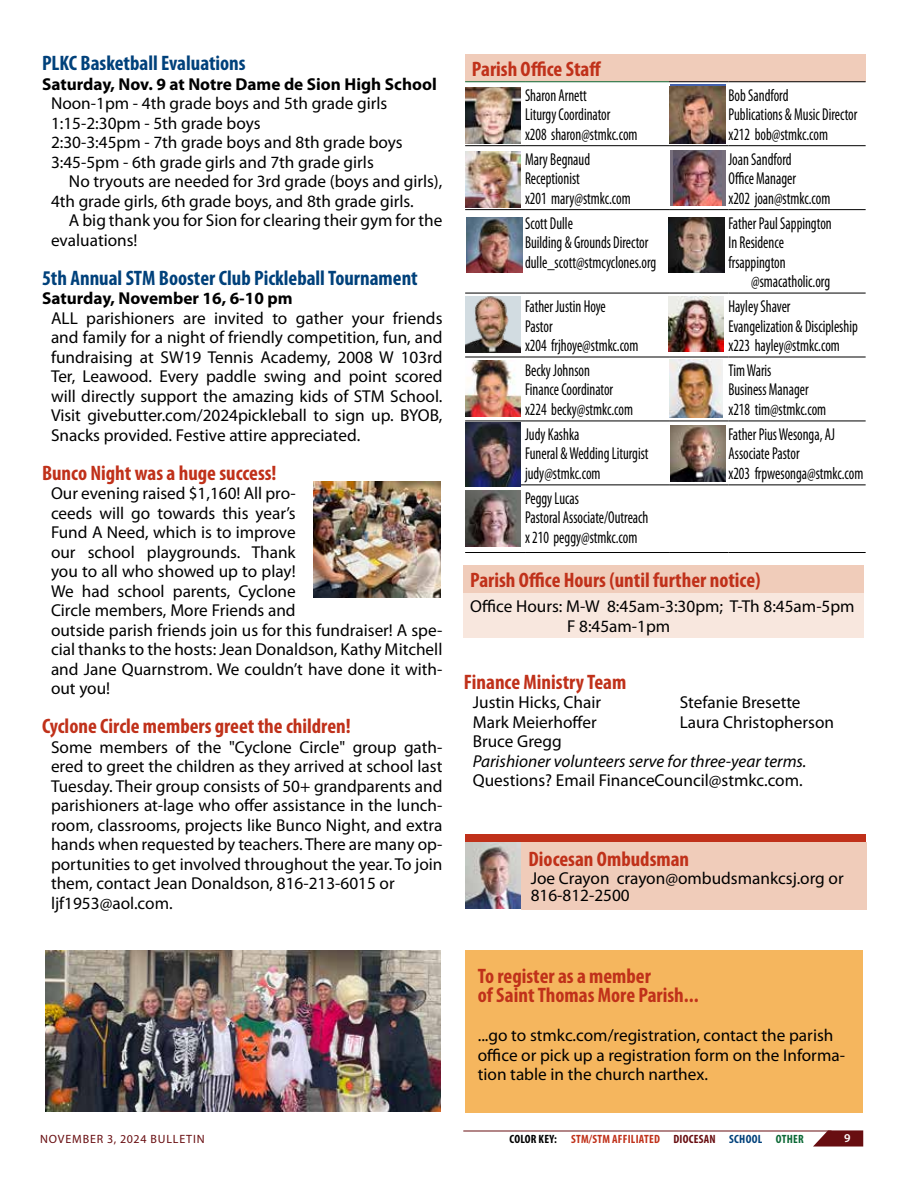
<style>
.page{position:relative;width:918px;height:1188px;background:#fff}
.page>*{position:absolute;margin:0;border:0;box-sizing:border-box;transform-origin:0 0}
.t1{font:700 condensed 21px/19.5px "Myriad Pro";color:#c0311a}
.t2{font:700 condensed 21px "Myriad Pro";color:#00417b}
.t3{font:17.25px/19.5px "Myriad Pro";color:#000}
.t4{font:condensed 17.25px/19.5px "Myriad Pro";color:#000;scale:.84 1}
.t5{font:700 17.25px "Myriad Pro";color:#000}
.t6{font:italic 17.25px "Myriad Pro";color:#000}
.t7{font:700 condensed 12px "Myriad Pro";letter-spacing:.02em;color:#c0311a}
.t8{font:12px "Myriad Pro";letter-spacing:.07em;color:#680e11}
.t9{font:600 12px "Myriad Pro";color:#fff}
.s1{color:#000}
.s2{color:#680e11}
.s3{color:#00417b}
.s4{color:#0c6936}
</style>
<div class="page">
<svg style="left:813px;top:1130px;width:50px;height:17px"></svg>
<hr style="left:463px;top:1131px;width:369px;height:1px;background:#680e11">
<div style="left:465px;top:834px;width:401px;height:30px;background:#c0311a"></div>
<img style="left:466px;top:842px;width:56px;height:66px">
<div style="left:522px;top:842px;width:345px;height:67px;background:#f0ccba"></div>
<div style="left:463px;top:566px;width:401px;height:27px;background:#f0ccba"></div>
<div style="left:463px;top:593px;width:401px;height:45px;background:#f8e7de"></div>
<div style="left:465px;top:54px;width:401px;height:28px;background:#f0ccba"></div>
<hr style="left:465px;top:81px;width:60px;height:1px;background:#0c6936">
<hr style="left:525px;top:81px;width:144px;height:1px;background:#0c6936">
<hr style="left:669px;top:81px;width:59px;height:1px;background:#000">
<hr style="left:728px;top:81px;width:138px;height:1px;background:#000">
<hr style="left:465px;top:145px;width:60px;height:1px;background:#000">
<hr style="left:525px;top:145px;width:144px;height:1px;background:#000">
<hr style="left:669px;top:145px;width:59px;height:1px;background:#000">
<hr style="left:728px;top:145px;width:138px;height:1px;background:#000">
<hr style="left:465px;top:209px;width:60px;height:1px;background:#000">
<hr style="left:525px;top:209px;width:144px;height:1px;background:#000">
<hr style="left:669px;top:209px;width:59px;height:1px;background:#000">
<hr style="left:728px;top:209px;width:138px;height:1px;background:#000">
<hr style="left:465px;top:293px;width:60px;height:1px;background:#000">
<hr style="left:525px;top:293px;width:144px;height:1px;background:#000">
<hr style="left:669px;top:293px;width:59px;height:1px;background:#000">
<hr style="left:728px;top:293px;width:138px;height:1px;background:#000">
<hr style="left:465px;top:357px;width:60px;height:1px;background:#000">
<hr style="left:525px;top:357px;width:144px;height:1px;background:#000">
<hr style="left:669px;top:357px;width:59px;height:1px;background:#000">
<hr style="left:728px;top:357px;width:138px;height:1px;background:#000">
<hr style="left:465px;top:421px;width:60px;height:1px;background:#000">
<hr style="left:525px;top:421px;width:144px;height:1px;background:#000">
<hr style="left:669px;top:421px;width:59px;height:1px;background:#000">
<hr style="left:728px;top:421px;width:138px;height:1px;background:#000">
<hr style="left:465px;top:484px;width:60px;height:1px;background:#000">
<hr style="left:525px;top:484px;width:144px;height:1px;background:#000">
<hr style="left:669px;top:484px;width:59px;height:1px;background:#000">
<hr style="left:728px;top:484px;width:138px;height:1px;background:#000">
<hr style="left:465px;top:552px;width:60px;height:1px;background:#000">
<hr style="left:525px;top:552px;width:144px;height:1px;background:#000">
<hr style="left:669px;top:552px;width:59px;height:1px;background:#000">
<hr style="left:728px;top:552px;width:138px;height:1px;background:#000">
<img style="left:465px;top:88px;width:56px;height:55px">
<img style="left:465px;top:152px;width:56px;height:55px">
<img style="left:465px;top:491px;width:56px;height:56px">
<img style="left:465px;top:296px;width:56px;height:56px">
<img style="left:465px;top:361px;width:56px;height:56px">
<img style="left:466px;top:423px;width:54px;height:63px">
<img style="left:670px;top:86px;width:56px;height:57px">
<div style="left:670px;top:150px;width:56px;height:56px;background:#776f7c"></div>
<img style="left:673px;top:150px;width:48px;height:56px">
<img style="left:668px;top:217px;width:56px;height:56px">
<img style="left:467px;top:217px;width:55px;height:56px">
<img style="left:668px;top:297px;width:56px;height:55px">
<div style="left:465px;top:950px;width:397px;height:163px;background:#f5b65e"></div>
<img style="left:670px;top:426px;width:56px;height:55px">
<img style="left:670px;top:360px;width:53px;height:58px">
<img style="left:45px;top:950px;width:395px;height:162px">
<img style="left:314px;top:482px;width:126px;height:116px">
<p class="t2" style="left:42px;top:50px;width:205px">PLKC Basketball Evaluations</p>
<p class="t5" style="left:42px;top:73px;width:396px">Saturday, Nov. 9 at Notre Dame de Sion High School</p>
<p class="t3" style="left:51px;top:94px;width:353px">Noon-1pm - 4th grade boys and 5th grade girls 1:15-2:30pm - 5th grade boys<br>2:30-3:45pm - 7th grade boys and 8th grade boys 3:45-5pm - 6th grade girls and 7th grade girls</p>
<p class="t3" style="left:51px;top:172px;width:393px;text-indent:18px">No tryouts are needed for 3rd grade (boys and girls),<br>4th grade girls, 6th grade boys, and 8th grade girls.</p>
<p class="t3" style="left:51px;top:211px;width:393px;text-indent:18px">A big thank you for Sion for clearing their gym for the evaluations!</p>
<p class="t2" style="left:42px;top:265px;width:377px">5th Annual STM Booster Club Pickleball Tournament</p>
<p class="t5" style="left:42px;top:287px;width:252px">Saturday, November 16, 6-10 pm</p>
<p class="t3" style="left:51px;top:308px;width:393px;text-align:justify">ALL parishioners are invited to gather your friends and family for a night of friendly competition, fun, and fundraising at SW19 Tennis Academy, 2008 W 103rd Ter, Leawood. Every paddle swing and point scored will directly support the amazing kids of STM School.<br>Visit givebutter.com/2024pickleball to sign up. BYOB, Snacks provided. Festive attire appreciated.</p>
<p class="t1" style="left:42px;top:463px;width:236px">Bunco Night was a huge success!</p>
<p class="t3" style="left:51px;top:484px;width:393px">Our evening raised $1,160! All pro-<br>ceeds will go towards this year’s<br>Fund A Need, which is to improve<br>our school playgrounds. Thank<br>you to all who showed up to play!<br>We had school parents, Cyclone<br>Circle members, More Friends and<br>outside parish friends join us for this fundraiser! A spe&shy;cial thanks to the hosts: Jean Donaldson, Kathy Mitchell and Jane Quarnstrom. We couldn’t have done it with&shy;out you!</p>
<p class="t1" style="left:42px;top:716px;width:310px">Cyclone Circle members greet the children!</p>
<p class="t3" style="left:51px;top:737px;width:393px">Some members of the "Cyclone Circle" group gath&shy;ered to greet the children as they arrived at school last Tuesday. Their group consists of 50+ grandparents and parishioners at-lage who offer assistance in the lunch&shy;room, classrooms, projects like Bunco Night, and extra hands when requested by teachers. There are many op&shy;portunities to get involved throughout the year. To join them, contact Jean Donaldson, 816-213-6015 or ljf1953@aol.com.</p>
<p class="t1" style="left:472px;top:59px;width:131px">Parish Office Staff</p>
<p class="t4" style="left:525px;top:85px;width:136px">Sharon Arnett<br>Liturgy Coordinator<br>x208 sharon@stmkc.com</p>
<p class="t4" style="left:728px;top:85px;width:155px">Bob Sandford<br>Publications &amp; Music Director x212 bob@stmkc.com</p>
<p class="t4" style="left:525px;top:149px;width:127px">Mary Begnaud<br>Receptionist<br>x201 mary@stmkc.com</p>
<p class="t4" style="left:728px;top:149px;width:123px">Joan Sandford<br>Office Manager<br>x202 joan@stmkc.com</p>
<p class="t4" style="left:525px;top:213px;width:158px">Scott Dulle<br>Building &amp; Grounds Director dulle_scott@stmcyclones.org</p>
<p class="t4" style="left:728px;top:213px;width:124px">Father Paul Sappington<br>In Residence frsappington</p>
<p class="t4" style="left:751px;top:271px;width:95px">@smacatholic.org</p>
<p class="t4" style="left:525px;top:296px;width:137px">Father Justin Hoye<br>Pastor<br>x204 frjhoye@stmkc.com</p>
<p class="t4" style="left:728px;top:296px;width:155px">Hayley Shaver<br>Evangelization &amp; Discipleship x223 hayley@stmkc.com</p>
<p class="t4" style="left:525px;top:360px;width:130px">Becky Johnson<br>Finance Coordinator x224 becky@stmkc.com</p>
<p class="t4" style="left:728px;top:360px;width:118px">Tim Waris<br>Business Manager x218 tim@stmkc.com</p>
<p class="t4" style="left:525px;top:424px;width:149px">Judy Kashka<br>Funeral &amp; Wedding Liturgist judy@stmkc.com</p>
<p class="t4" style="left:728px;top:424px;width:162px">Father Pius Wesonga, AJ<br>Associate Pastor<br>x203 frpwesonga@stmkc.com</p>
<p class="t4" style="left:525px;top:488px;width:148px">Peggy Lucas<br>Pastoral Associate/Outreach x 210 peggy@stmkc.com</p>
<p class="t1" style="left:470px;top:570px;width:292px">Parish Office Hours (until further notice)</p>
<p class="t3" style="left:567px;top:596px;width:289px;text-indent:-97px">Office Hours: M-W 8:45am-3:30pm; T-Th 8:45am-5pm<br>F 8:45am-1pm</p>
<p class="t1" style="left:464px;top:672px;width:164px">Finance Ministry Team</p>
<p class="t3" style="left:473px;top:693px;width:130px">Justin Hicks, Chair</p>
<p class="t3" style="left:680px;top:693px;width:122px">Stefanie Bresette</p>
<p class="t3" style="left:473px;top:712px;width:125px">Mark Meierhoffer</p>
<p class="t3" style="left:680px;top:712px;width:156px">Laura Christopherson</p>
<p class="t3" style="left:473px;top:732px;width:90px">Bruce Gregg</p>
<p class="t6" style="left:473px;top:750px;width:335px">Parishioner volunteers serve for three-year terms.</p>
<p class="t3" style="left:473px;top:771px;width:331px">Questions? Email FinanceCouncil@stmkc.com.</p>
<p class="t1" style="left:529px;top:849px;width:162px">Diocesan Ombudsman</p>
<p class="t3" style="left:531px;top:869px;width:314px;line-height:17.2px">Joe Crayon crayon@ombudsmankcsj.org or<br>816-812-2500</p>
<p class="t1" style="left:478px;top:966px;width:222px">To register as a member<br>of Saint Thomas More Parish...</p>
<p class="t3" style="left:478px;top:1026px;width:369px">...go to stmkc.com/registration, contact the parish office or pick up a registration form on the Informa&shy;tion table in the church narthex.</p>
<p class="t8" style="left:40px;top:1132px;width:166px">NOVEMBER 3, 2024 BULLETIN</p>
<p class="t7" style="left:510px;top:1131px;width:296px"><span class="s1">COLOR KEY:</span> STM/STM AFFILIATED <span class="s2">DIOCESAN</span> <span class="s3">SCHOOL</span> <span class="s4">OTHER</span></p>
<p class="t9" style="left:844px;top:1131px;width:8px">9</p>
</div>
